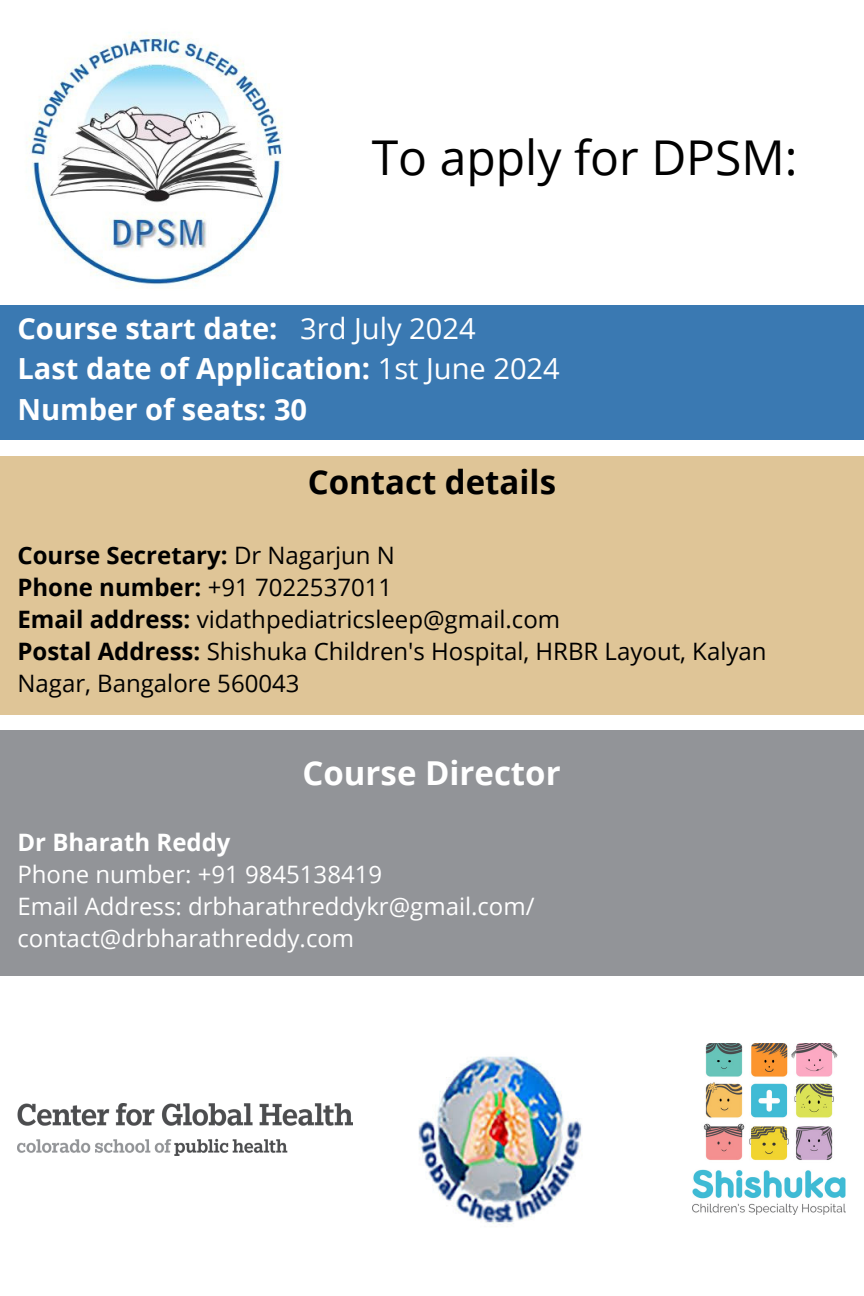
<style>
.page{position:relative;width:864px;height:1296px;background:#fff}
.page>*{position:absolute;margin:0;border:0;box-sizing:border-box;transform-origin:0 0}
.t1{font:48px "Open Sans";color:#000}
.t2{font:700 33px "Open Sans";color:#000}
.t3{font:700 33px "Open Sans";color:#fff}
.t4{font:700 29.1px/40.5px "Open Sans";color:#fff}
.t5{font:24px/32.1px "Open Sans";color:#000}
.t6{font:24px/32.1px "Open Sans";color:#fff}
.t7{font:700 24px "Open Sans";color:#000}
.t8{font:700 24px "Open Sans";color:#fff}
.s1{font-weight:400}
.s2{font-weight:700}
</style>
<div class="page">
<img style="left:692px;top:1043px;width:153px;height:171px">
<img style="left:418px;top:1056px;width:164px;height:168px">
<img style="left:17px;top:1104px;width:336px;height:52px">
<div style="left:0;top:456px;width:864px;height:259px;background:#dfc597"></div>
<div style="left:0;top:730px;width:864px;height:245px;background:#929498"></div>
<div style="left:0;top:305px;width:864px;height:135px;background:#3a79b2"></div>
<img style="left:28px;top:32px;width:255px;height:255px">
<p class="t1" style="left:372px;top:124px;width:427px">To apply for DPSM:</p>
<p class="t4" style="left:17px;top:307px;width:544px">Course start date: <span class="s1">3rd July 2024<br></span>Last date of Application: <span class="s1">1st June 2024<br></span>Number of seats: 30</p>
<h2 class="t2" style="left:308px;top:459px;width:250px">Contact details</h2>
<p class="t7" style="left:17px;top:539px;width:379px">Course Secretary: <span class="s1">Dr Nagarjun N</span></p>
<p class="t5" style="left:17px;top:571px;width:376px"><span class="s2">Phone number:</span> +91 7022537011</p>
<p class="t5" style="left:17px;top:603px;width:544px"><span class="s2">Email address:</span> vidathpediatricsleep@gmail.com</p>
<p class="t5" style="left:17px;top:635px;width:751px"><span class="s2">Postal Address:</span> Shishuka Children's Hospital, HRBR Layout, Kalyan<br>Nagar, Bangalore 560043</p>
<h2 class="t3" style="left:303px;top:750px;width:260px">Course Director</h2>
<p class="t8" style="left:17px;top:825px;width:215px">Dr Bharath Reddy</p>
<p class="t6" style="left:17px;top:858px;width:366px">Phone number: +91 9845138419</p>
<p class="t6" style="left:17px;top:890px;width:519px">Email Address: drbharathreddykr@gmail.com/ contact@drbharathreddy.com</p>
</div>
